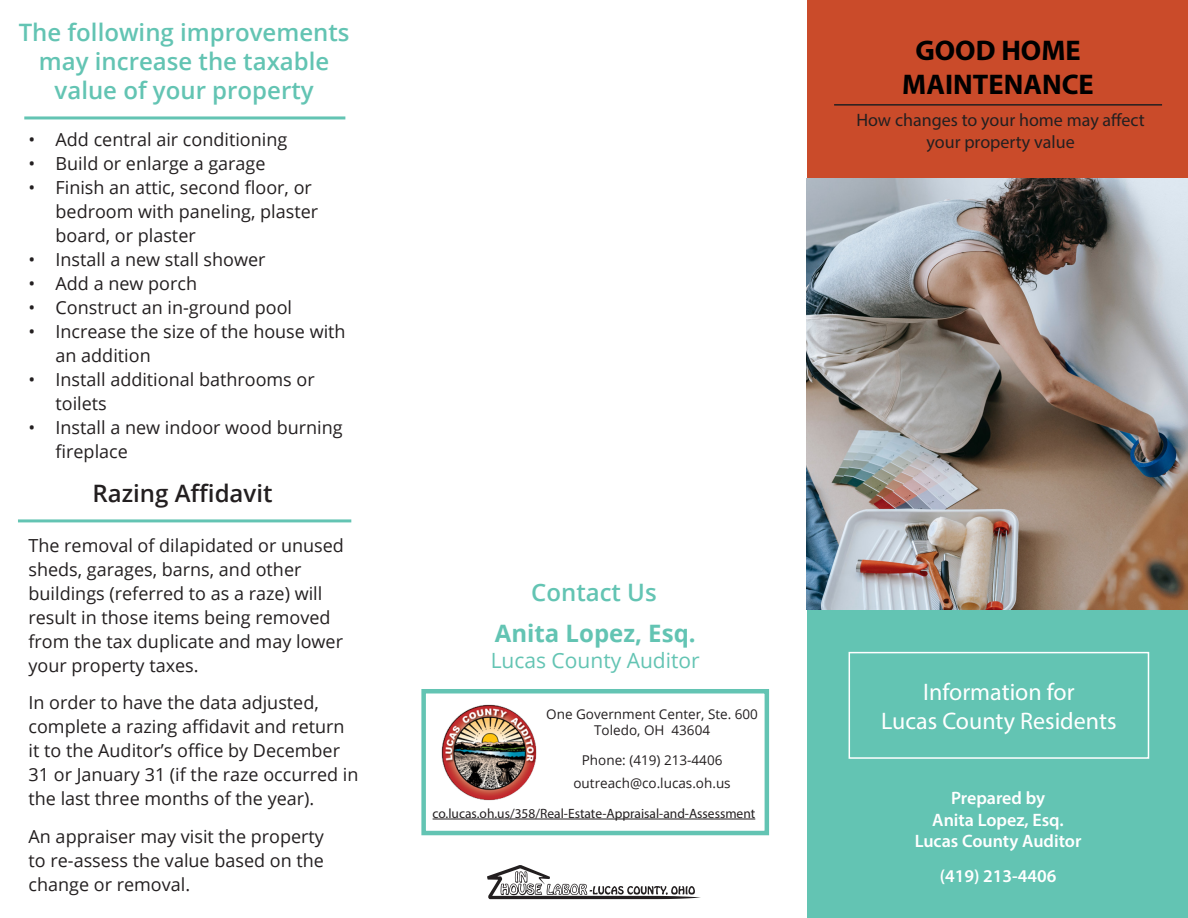
<style>
.page{position:relative;width:1188px;height:918px;background:#fff}
.page>*{position:absolute;margin:0;border:0;box-sizing:border-box;transform-origin:0 0}
.t1{font:700 28.5px/34.2px "Myriad Pro";color:#000;text-align:center}
.t2{font:600 24px/28.8px "Open Sans";color:#63c4b3;text-align:center}
.t3{font:24px "Myriad Pro";color:#fff}
.t4{font:600 24px "Open Sans";color:#231f20}
.Company_name{font:700 24px "Open Sans";color:#63c4b3}
.Company_name-2{font:21px "Open Sans";color:#63c4b3}
.Body_text{font:18px/24px "Open Sans";color:#231f20}
.t5{font:600 18px "Myriad Pro";color:#fff}
.Body_text-2{font:18px/21.6px "Myriad Pro";color:#231f20;text-align:center}
.t6{font:13.5px "Open Sans";color:#231f20}
.t7{font:13.5px "Myriad Pro";color:#231f20}
</style>
<div class="page">
<div style="left:807px;top:426px;width:381px;height:492px;background:#63c4b3"></div>
<div style="left:807px;top:0;width:381px;height:274px;background:#ca4b2a"></div>
<img style="left:806px;top:178px;width:382px;height:432px">
<svg style="left:487px;top:865px;width:214px;height:34px"></svg>
<hr style="left:834px;top:104px;width:328px;height:2px;background:#231f20">
<hr style="left:18px;top:519px;width:333px;height:3px;background:#63c4b3">
<hr style="left:24px;top:116px;width:321px;height:3px;background:#63c4b3">
<div style="left:421px;top:689px;width:348px;height:146px;border:4px solid #63c4b3"></div>
<div style="left:849px;top:652px;width:300px;height:107px;border:2px solid #fff"></div>
<hr style="left:433px;top:819px;width:322px;height:1px;background:#231f20">
<img style="left:441px;top:705px;width:96px;height:95px">
<p class="t2" style="left:19px;top:18px;width:332px">The following improvements may increase the taxable value of your property</p>
<p class="Body_text" style="left:29px;top:127px;width:260px">• Add central air conditioning</p>
<p class="Body_text" style="left:29px;top:151px;width:239px">• Build or enlarge a garage</p>
<p class="Body_text" style="left:56px;top:175px;width:264px;text-indent:-27px">• Finish an attic, second floor, or bedroom with paneling, plaster board, or plaster</p>
<p class="Body_text" style="left:29px;top:247px;width:239px">• Install a new stall shower</p>
<p class="Body_text" style="left:29px;top:271px;width:170px">• Add a new porch</p>
<p class="Body_text" style="left:29px;top:295px;width:265px">• Construct an in-ground pool</p>
<p class="Body_text" style="left:56px;top:319px;width:292px;text-indent:-27px">• Increase the size of the house with an addition</p>
<p class="Body_text" style="left:56px;top:367px;width:261px;text-indent:-27px">• Install additional bathrooms or toilets</p>
<p class="Body_text" style="left:56px;top:415px;width:289px;text-indent:-27px">• Install a new indoor wood burning fireplace</p>
<p class="t4" style="left:92px;top:477px;width:182px">Razing Affidavit</p>
<p class="Body_text" style="left:29px;top:533px;width:317px">The removal of dilapidated or unused sheds, garages, barns, and other buildings (referred to as a raze) will result in those items being removed from the tax duplicate and may lower your property taxes.</p>
<p class="Body_text" style="left:29px;top:690px;width:332px">In order to have the data adjusted, complete a razing affidavit and return it to the Auditor’s office by December 31 or January 31 (if the raze occurred in the last three months of the year).</p>
<p class="Body_text" style="left:29px;top:824px;width:297px;text-align:justify">An appraiser may visit the property to re-assess the value based on the change or removal.</p>
<p class="t2" style="left:531px;top:577px;width:127px">Contact Us</p>
<p class="Company_name" style="left:495px;top:617px;width:202px">Anita Lopez, Esq.</p>
<p class="Company_name-2" style="left:491px;top:646px;width:211px">Lucas County Auditor</p>
<p class="t6" style="left:546px;top:705px;width:213px">One Government Center, Ste. 600</p>
<p class="t6" style="left:594px;top:721px;width:117px">Toledo, OH 43604</p>
<p class="t6" style="left:582px;top:751px;width:142px">Phone: (419) 213-4406</p>
<p class="t6" style="left:574px;top:774px;width:159px">outreach@co.lucas.oh.us</p>
<p class="t7" style="left:433px;top:805px;width:324px">co.lucas.oh.us/358/Real-Estate-Appraisal-and-Assessment</p>
<p class="t1" style="left:902px;top:32px;width:193px">GOOD HOME<br>MAINTENANCE</p>
<p class="Body_text-2" style="left:856px;top:109px;width:290px">How changes to your home may affect your property value</p>
<p class="t3" style="left:923px;top:677px;width:153px">Information for</p>
<p class="t3" style="left:881px;top:706px;width:237px">Lucas County Residents</p>
<p class="t5" style="left:951px;top:787px;width:96px">Prepared by</p>
<p class="t5" style="left:932px;top:808px;width:133px">Anita Lopez, Esq.</p>
<p class="t5" style="left:915px;top:830px;width:168px">Lucas County Auditor</p>
<p class="t5" style="left:940px;top:865px;width:118px">(419) 213-4406</p>
</div>
